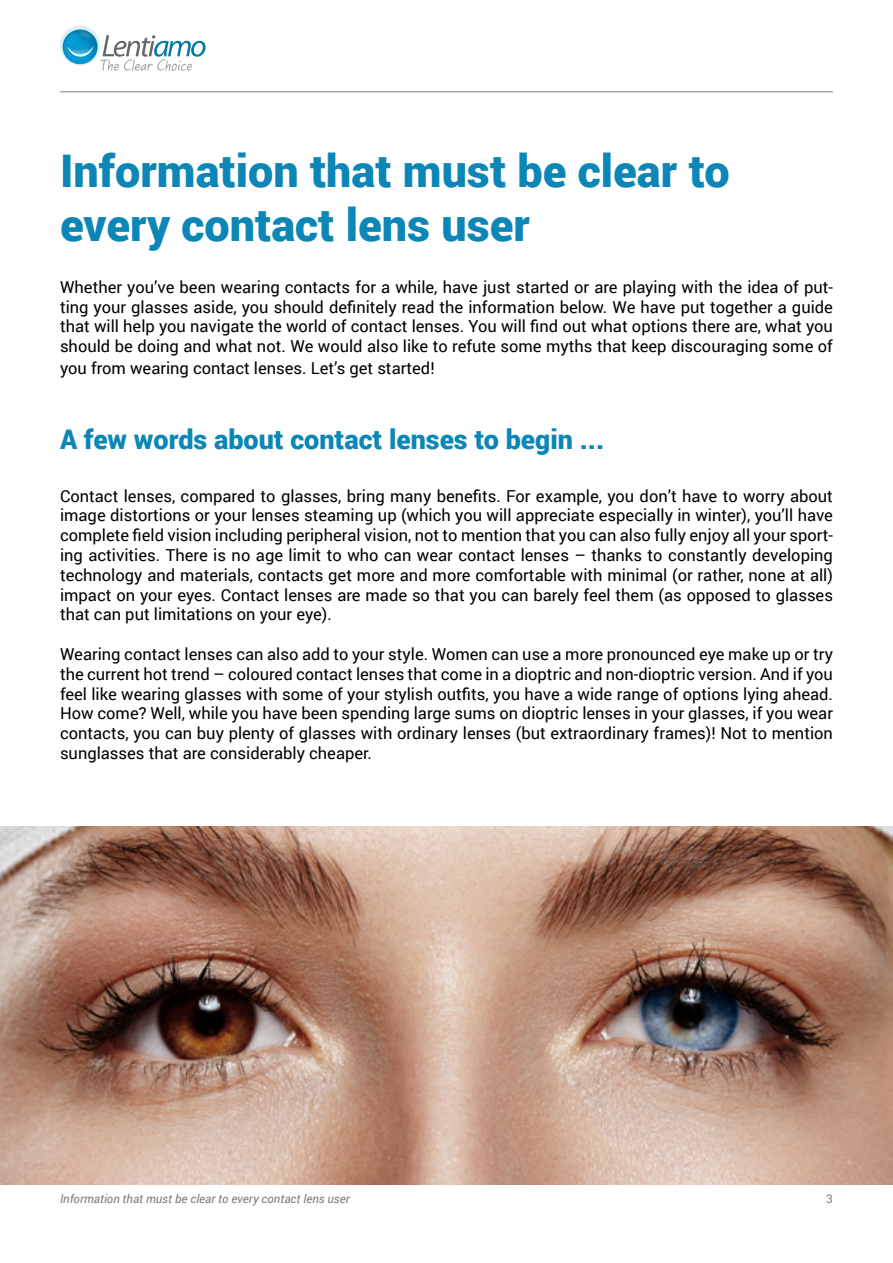
<style>
.page{position:relative;width:893px;height:1263px;background:#fff}
.page>*{position:absolute;margin:0;border:0;box-sizing:border-box;transform-origin:0 0}
.Kapitola{font:900 45px/54px "Roboto";color:#0b86b7}
.Sekce{font:900 27px "Roboto";color:#0b86b7}
.Obycejny_text{font:16.5px/19.8px "Roboto";color:#000;text-align:justify}
.t1{font:italic 12px "Roboto";color:#7d7d7d}
.t2{font:12px "Roboto";color:#7d7d7d}
</style>
<div class="page">
<svg style="left:100px;top:35px;width:106px;height:36px"></svg>
<div style="left:60px;top:25px;width:40px;height:40px;background:#ddf0f4;border-radius:50%"></div>
<div style="left:63px;top:29px;width:35px;height:35px;background:#b9dde9;border-radius:17px"></div>
<img style="left:60px;top:29px;width:37px;height:37px">
<img style="left:68px;top:25px;width:35px;height:25px">
<svg style="left:67px;top:45px;width:27px;height:12px"></svg>
<hr style="left:60px;top:91px;width:773px;height:1px;background:#7d7d7d">
<img style="left:0;top:826px;width:893px;height:359px">
<p class="Kapitola" style="left:60px;top:142px;width:671px">Information that must be clear to every contact lens user</p>
<p class="Obycejny_text" style="left:60px;top:276px;width:774px">Whether you’ve been wearing contacts for a while, have just started or are playing with the idea of put&shy;ting your glasses aside, you should definitely read the information below. We have put together a guide that will help you navigate the world of contact lenses. You will find out what options there are, what you should be doing and what not. We would also like to refute some myths that keep discouraging some of</p>
<p class="Obycejny_text" style="left:60px;top:357px;width:376px">you from wearing contact lenses. Let’s get started!</p>
<p class="Sekce" style="left:60px;top:421px;width:546px">A few words about contact lenses to begin ...</p>
<p class="Obycejny_text" style="left:60px;top:485px;width:774px">Contact lenses, compared to glasses, bring many benefits. For example, you don’t have to worry about image distortions or your lenses steaming up (which you will appreciate especially in winter), you’ll have complete field vision including peripheral vision, not to mention that you can also fully enjoy all your sport&shy;ing activities. There is no age limit to who can wear contact lenses – thanks to constantly developing technology and materials, contacts get more and more comfortable with minimal (or rather, none at all) impact on your eyes. Contact lenses are made so that you can barely feel them (as opposed to glasses that can put limitations on your eye).</p>
<p class="Obycejny_text" style="left:60px;top:644px;width:774px">Wearing contact lenses can also add to your style. Women can use a more pronounced eye make up or try the current hot trend – coloured contact lenses that come in a dioptric and non-dioptric version. And if you feel like wearing glasses with some of your stylish outfits, you have a wide range of options lying ahead.<br>How come? Well, while you have been spending large sums on dioptric lenses in your glasses, if you wear contacts, you can buy plenty of glasses with ordinary lenses (but extraordinary frames)! Not to mention sunglasses that are considerably cheaper.</p>
<p class="t1" style="left:60px;top:1190px;width:291px">Information that must be clear to every contact lens user</p>
<p class="t2" style="left:826px;top:1190px;width:8px">3</p>
</div>
